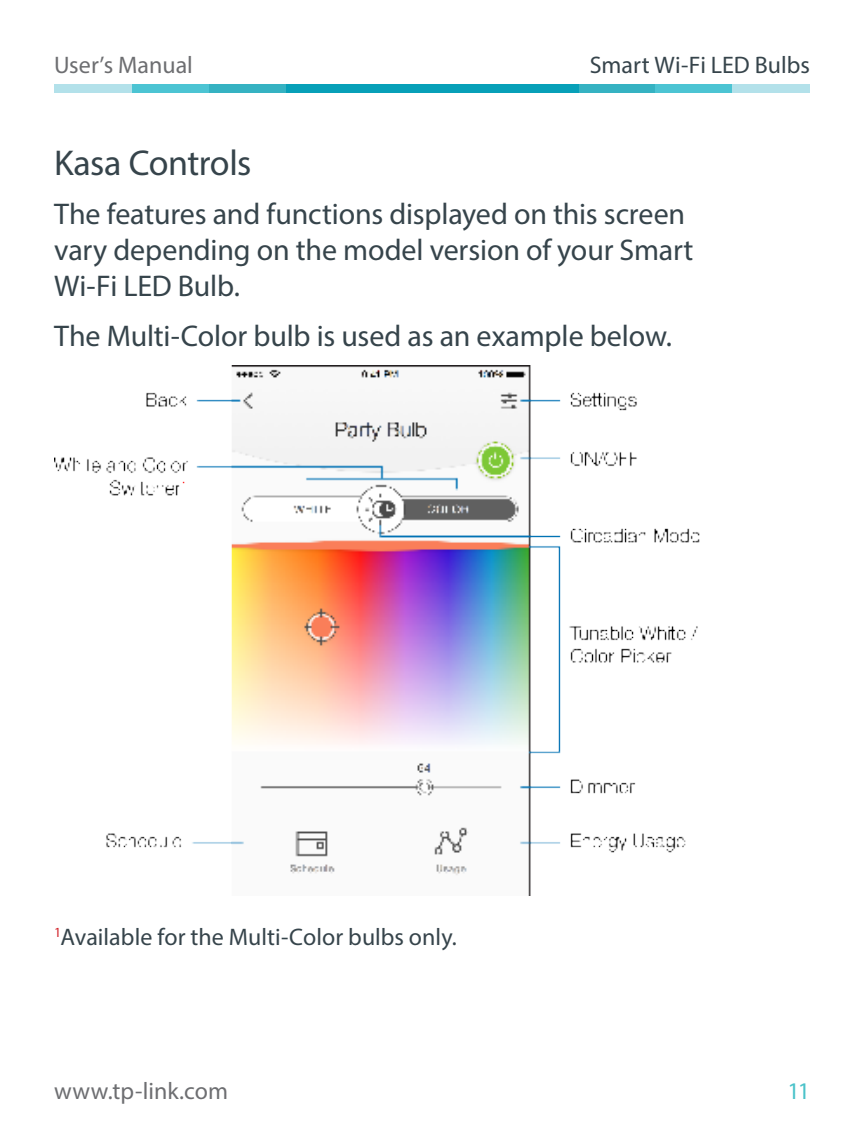
<style>
.page{position:relative;width:864px;height:1134px;background:#fff}
.page>*{position:absolute;margin:0;border:0;box-sizing:border-box;transform-origin:0 0}
.t1{font:36px "Myriad Pro";letter-spacing:-.015em;color:#36444b}
.t2{font:30px/36px "Myriad Pro";letter-spacing:-.005em;color:#36444b}
.t3{font:24px "Myriad Pro";color:#36444b}
.t4{font:24px "Myriad Pro";color:#6d6e71}
.t5{font:24px "Myriad Pro";color:#4bc3ca}
</style>
<div class="page">
<div style="left:579px;top:84px;width:77px;height:9px;background:#35b2c2"></div>
<div style="left:656px;top:84px;width:77px;height:9px;background:#4cc4d3"></div>
<div style="left:285px;top:84px;width:294px;height:9px;background:#07a0b8"></div>
<div style="left:208px;top:84px;width:77px;height:9px;background:#35b2c2"></div>
<div style="left:131px;top:84px;width:77px;height:9px;background:#4cc4d3"></div>
<div style="left:54px;top:84px;width:77px;height:9px;background:#b3e1ea"></div>
<div style="left:733px;top:84px;width:77px;height:9px;background:#b3e1ea"></div>
<img style="left:54px;top:365px;width:646px;height:531px">
<p class="t4" style="left:54px;top:50px;width:140px">User’s Manual</p>
<p class="t3" style="left:590px;top:50px;width:222px">Smart Wi-Fi LED Bulbs</p>
<p class="t1" style="left:54px;top:141px;width:199px">Kasa Controls</p>
<p class="t2" style="left:54px;top:196px;width:641px">The features and functions displayed on this screen vary depending on the model version of your Smart<br>Wi-Fi LED Bulb.</p>
<p class="t2" style="left:54px;top:317px;width:620px">The Multi-Color bulb is used as an example below.</p>
<p class="t3" style="left:54px;top:922px;width:404px"><sup>1</sup>Available for the Multi-Color bulbs only.</p>
<p class="t4" style="left:54px;top:1076px;width:176px">www.tp-link.com</p>
<p class="t5" style="left:788px;top:1076px;width:24px">11</p>
</div>
